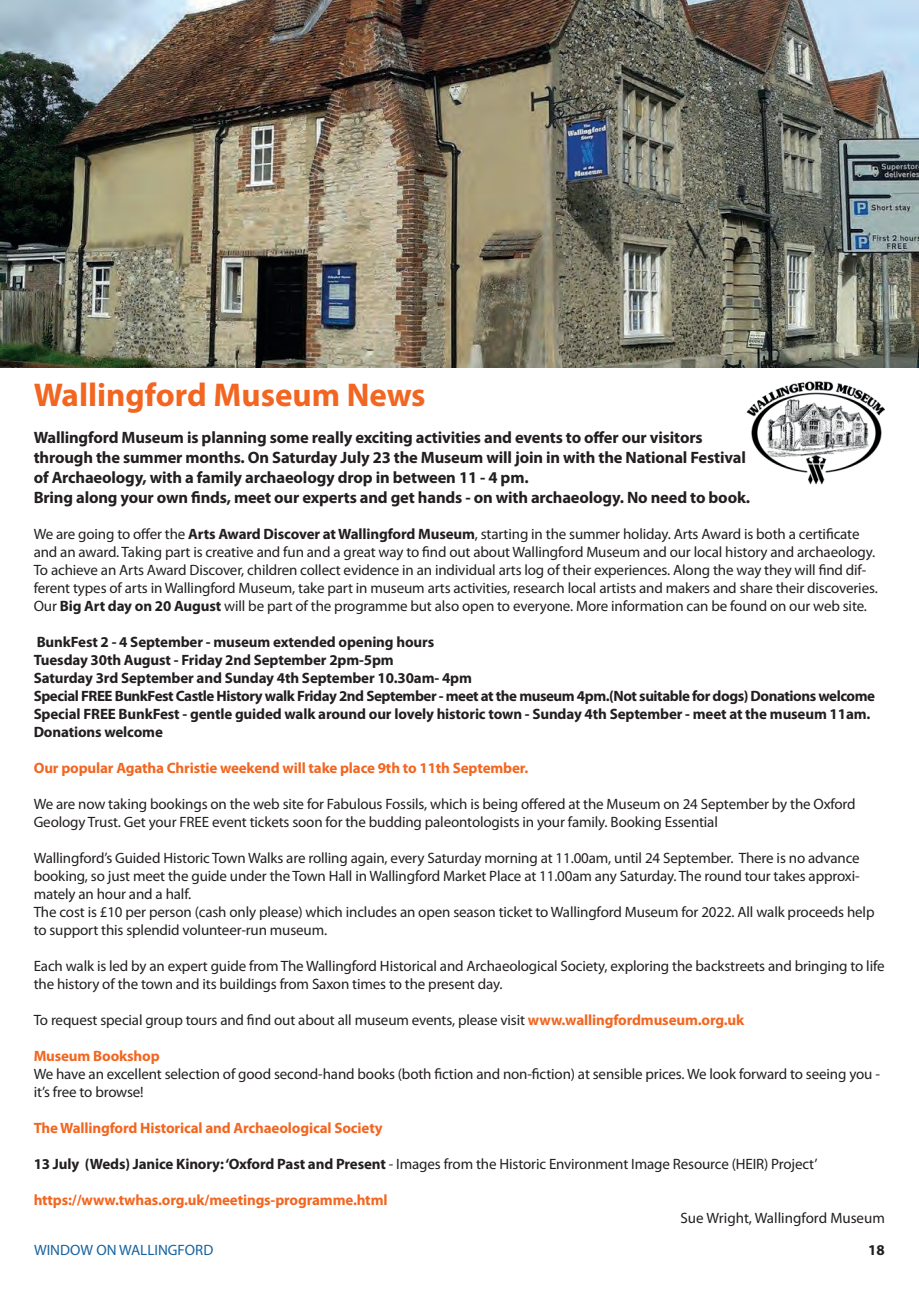
<style>
.page{position:relative;width:919px;height:1289px;background:#fff}
.page>*{position:absolute;margin:0;border:0;box-sizing:border-box;transform-origin:0 0}
.t1{font:700 33px "Myriad Pro";color:#f26621}
.t2{font:700 16.5px/19.8px "Myriad Pro";letter-spacing:-.01em;color:#231f20}
.t3{font:15px/18px "Myriad Pro";letter-spacing:-.01em;color:#231f20}
.t4{font:700 15px/18px "Myriad Pro";letter-spacing:-.01em;color:#231f20}
.t5{font:700 15px "Myriad Pro";letter-spacing:-.01em;color:#f26621}
.t6{font:15px "Myriad Pro";color:#16629f}
.s1{font-weight:700}
.s2{font-weight:700;color:#f26621}
</style>
<div class="page">
<img style="left:746px;top:381px;width:138px;height:104px">
<img style="left:0;top:0;width:918px;height:368px">
<h1 class="t1" style="left:34px;top:373px;width:393px">Wallingford Museum News</h1>
<p class="t2" style="left:34px;top:427px;width:718px">Wallingford Museum is planning some really exciting activities and events to offer our visitors through the summer months. On Saturday July 23 the Museum will join in with the National Festival of Archaeology, with a family archaeology drop in between 11 - 4 pm.<br>Bring along your own finds, meet our experts and get hands - on with archaeology. No need to book.</p>
<p class="t3" style="left:34px;top:524px;width:845px">We are going to offer the <span class="s1">Arts Award Discover at Wallingford Museum</span>, starting in the summer holiday. Arts Award is both a certificate and an award. Taking part is creative and fun and a great way to find out about Wallingford Museum and our local history and archaeology.<br>To achieve an Arts Award Discover, children collect evidence in an individual arts log of their experiences. Along the way they will find dif&shy;ferent types of arts in Wallingford Museum, take part in museum arts activities, research local artists and makers and share their discoveries.<br>Our <span class="s1">Big Art day on 20 August</span> will be part of the programme but also open to everyone. More information can be found on our web site.</p>
<p class="t4" style="left:34px;top:632px;width:842px">BunkFest 2 - 4 September - museum extended opening hours<br>Tuesday 30th August - Friday 2nd September 2pm-5pm<br>Saturday 3rd September and Sunday 4th September 10.30am- 4pm<br>Special FREE BunkFest Castle History walk Friday 2nd September - meet at the museum 4pm.(Not suitable for dogs) Donations welcome Special FREE BunkFest - gentle guided walk around our lovely historic town - Sunday 4th September - meet at the museum 11am.<br>Donations welcome</p>
<p class="t5" style="left:34px;top:758px;width:496px">Our popular Agatha Christie weekend will take place 9th to 11th September.</p>
<p class="t3" style="left:34px;top:794px;width:823px">We are now taking bookings on the web site for Fabulous Fossils, which is being offered at the Museum on 24 September by the Oxford<br>Geology Trust. Get your FREE event tickets soon for the budding paleontologists in your family. Booking Essential</p>
<p class="t3" style="left:34px;top:848px;width:842px">Wallingford’s Guided Historic Town Walks are rolling again, every Saturday morning at 11.00am, until 24 September. There is no advance booking, so just meet the guide under the Town Hall in Wallingford Market Place at 11.00am any Saturday. The round tour takes approxi&shy;mately an hour and a half.<br>The cost is £10 per person (cash only please) which includes an open season ticket to Wallingford Museum for 2022. All walk proceeds help to support this splendid volunteer-run museum.</p>
<p class="t3" style="left:34px;top:956px;width:852px">Each walk is led by an expert guide from The Wallingford Historical and Archaeological Society, exploring the backstreets and bringing to life the history of the town and its buildings from Saxon times to the present day.</p>
<p class="t3" style="left:34px;top:1010px;width:712px">To request special group tours and find out about all museum events, please visit <span class="s2">www.wallingfordmuseum.org.uk</span></p>
<p class="t5" style="left:34px;top:1046px;width:127px">Museum Bookshop</p>
<p class="t3" style="left:34px;top:1064px;width:847px">We have an excellent selection of good second-hand books (both fiction and non-fiction) at sensible prices. We look forward to seeing you - it’s free to browse!</p>
<p class="t5" style="left:34px;top:1118px;width:350px">The Wallingford Historical and Archaeological Society</p>
<p class="t3" style="left:34px;top:1154px;width:785px"><span class="s1">13 July (Weds) Janice Kinory: ‘Oxford Past and Present</span> - Images from the Historic Environment Image Resource (HEIR) Project’</p>
<p class="t5" style="left:34px;top:1190px;width:355px">https://www.twhas.org.uk/meetings-programme.html</p>
<p class="t3" style="left:680px;top:1208px;width:206px">Sue Wright, Wallingford Museum</p>
<p class="t6" style="left:34px;top:1240px;width:181px">WINDOW ON WALLINGFORD</p>
<p class="t4" style="left:868px;top:1240px;width:18px">18</p>
</div>
